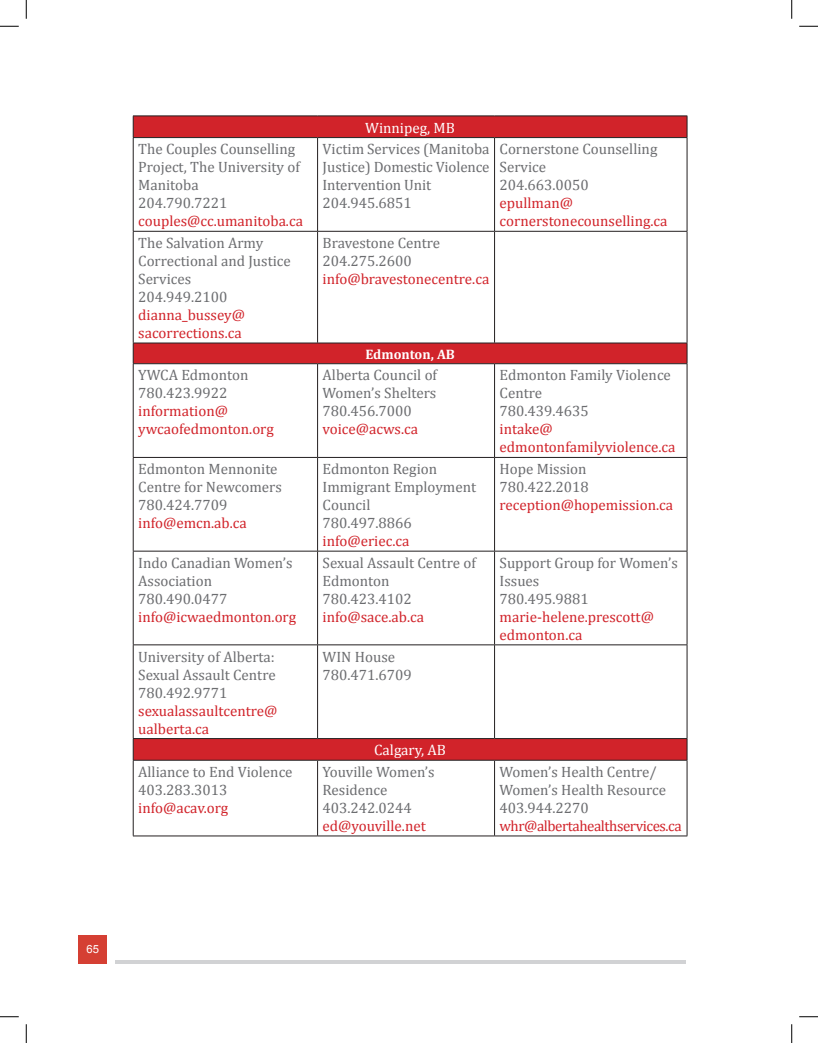
<style>
.page{position:relative;width:818px;height:1043px;background:#fff}
.page>*{position:absolute;margin:0;border:0;box-sizing:border-box;transform-origin:0 0}
.t1{font:15px/18px "Cambria";color:#6c6d70}
.t2{font:15px/18px "Cambria";color:#d1232a}
.t3{font:15px "Cambria";letter-spacing:-.03em;color:#d1232a}
.t4{font:15px "Cambria";color:#fff}
.t5{font:700 13.75px "Cambria";color:#fff}
.t6{font:11.25px "Arial";color:#fff}
</style>
<div class="page">
<hr style="left:115px;top:960px;width:570px;height:3px;background:#d1d2d4">
<div style="left:78px;top:935px;width:29px;height:28px;background:#d53f33"></div>
<div style="left:134px;top:117px;width:552px;height:643px;background:#d1232a"></div>
<svg style="left:134px;top:138px;width:552px;height:600px"></svg>
<hr style="left:133px;top:116px;width:184px;height:1px;background:#231f20">
<svg style="left:133px;top:116px;width:1px;height:21px"></svg>
<hr style="left:317px;top:116px;width:177px;height:1px;background:#231f20">
<hr style="left:494px;top:116px;width:193px;height:1px;background:#231f20">
<svg style="left:686px;top:116px;width:1px;height:21px"></svg>
<hr style="left:133px;top:137px;width:184px;height:1px;background:#231f20">
<hr style="left:133px;top:138px;width:1px;height:93px;background:#231f20">
<hr style="left:317px;top:137px;width:177px;height:1px;background:#231f20">
<hr style="left:317px;top:138px;width:1px;height:93px;background:#231f20">
<hr style="left:494px;top:137px;width:193px;height:1px;background:#231f20">
<hr style="left:494px;top:138px;width:1px;height:93px;background:#231f20">
<hr style="left:686px;top:138px;width:1px;height:93px;background:#231f20">
<hr style="left:133px;top:231px;width:184px;height:1px;background:#231f20">
<hr style="left:133px;top:232px;width:1px;height:111px;background:#231f20">
<hr style="left:317px;top:231px;width:177px;height:1px;background:#231f20">
<hr style="left:317px;top:232px;width:1px;height:111px;background:#231f20">
<hr style="left:494px;top:231px;width:193px;height:1px;background:#231f20">
<hr style="left:494px;top:232px;width:1px;height:111px;background:#231f20">
<hr style="left:686px;top:232px;width:1px;height:111px;background:#231f20">
<hr style="left:133px;top:343px;width:184px;height:1px;background:#231f20">
<svg style="left:133px;top:343px;width:1px;height:20px"></svg>
<hr style="left:317px;top:343px;width:177px;height:1px;background:#231f20">
<hr style="left:494px;top:343px;width:193px;height:1px;background:#231f20">
<svg style="left:686px;top:343px;width:1px;height:20px"></svg>
<hr style="left:133px;top:363px;width:184px;height:1px;background:#231f20">
<hr style="left:133px;top:364px;width:1px;height:93px;background:#231f20">
<hr style="left:317px;top:363px;width:177px;height:1px;background:#231f20">
<hr style="left:317px;top:364px;width:1px;height:93px;background:#231f20">
<hr style="left:494px;top:363px;width:193px;height:1px;background:#231f20">
<hr style="left:494px;top:364px;width:1px;height:93px;background:#231f20">
<hr style="left:686px;top:364px;width:1px;height:93px;background:#231f20">
<hr style="left:133px;top:457px;width:184px;height:1px;background:#231f20">
<hr style="left:133px;top:458px;width:1px;height:93px;background:#231f20">
<hr style="left:317px;top:457px;width:177px;height:1px;background:#231f20">
<hr style="left:317px;top:458px;width:1px;height:93px;background:#231f20">
<hr style="left:494px;top:457px;width:193px;height:1px;background:#231f20">
<hr style="left:494px;top:458px;width:1px;height:93px;background:#231f20">
<hr style="left:686px;top:458px;width:1px;height:93px;background:#231f20">
<hr style="left:133px;top:551px;width:184px;height:1px;background:#231f20">
<hr style="left:133px;top:551px;width:1px;height:93px;background:#231f20">
<hr style="left:317px;top:551px;width:177px;height:1px;background:#231f20">
<hr style="left:317px;top:551px;width:1px;height:93px;background:#231f20">
<hr style="left:494px;top:551px;width:193px;height:1px;background:#231f20">
<hr style="left:494px;top:551px;width:1px;height:93px;background:#231f20">
<hr style="left:686px;top:551px;width:1px;height:93px;background:#231f20">
<hr style="left:133px;top:644px;width:184px;height:1px;background:#231f20">
<hr style="left:133px;top:645px;width:1px;height:93px;background:#231f20">
<hr style="left:317px;top:644px;width:177px;height:1px;background:#231f20">
<hr style="left:317px;top:645px;width:1px;height:93px;background:#231f20">
<hr style="left:494px;top:644px;width:193px;height:1px;background:#231f20">
<hr style="left:494px;top:645px;width:1px;height:93px;background:#231f20">
<hr style="left:686px;top:645px;width:1px;height:93px;background:#231f20">
<hr style="left:133px;top:738px;width:184px;height:1px;background:#231f20">
<svg style="left:133px;top:739px;width:1px;height:21px"></svg>
<hr style="left:317px;top:738px;width:177px;height:1px;background:#231f20">
<hr style="left:494px;top:738px;width:193px;height:1px;background:#231f20">
<svg style="left:686px;top:739px;width:1px;height:21px"></svg>
<hr style="left:133px;top:760px;width:184px;height:1px;background:#231f20">
<hr style="left:133px;top:760px;width:1px;height:75px;background:#231f20">
<hr style="left:317px;top:760px;width:177px;height:1px;background:#231f20">
<hr style="left:317px;top:760px;width:1px;height:75px;background:#231f20">
<hr style="left:494px;top:760px;width:193px;height:1px;background:#231f20">
<hr style="left:494px;top:760px;width:1px;height:75px;background:#231f20">
<hr style="left:686px;top:760px;width:1px;height:75px;background:#231f20">
<hr style="left:133px;top:835px;width:184px;height:1px;background:#231f20">
<hr style="left:317px;top:835px;width:177px;height:1px;background:#231f20">
<hr style="left:494px;top:835px;width:193px;height:1px;background:#231f20">
<svg style="left:0;top:25px;width:19px;height:2px"></svg>
<svg style="left:799px;top:25px;width:19px;height:2px"></svg>
<svg style="left:0;top:1016px;width:19px;height:1px"></svg>
<svg style="left:799px;top:1016px;width:19px;height:1px"></svg>
<svg style="left:25px;top:0;width:2px;height:19px"></svg>
<svg style="left:25px;top:1024px;width:2px;height:18px"></svg>
<svg style="left:791px;top:0;width:1px;height:19px"></svg>
<svg style="left:791px;top:1024px;width:1px;height:18px"></svg>
<p class="t1" style="left:138px;top:140px;width:163px">The Couples Counselling<br>Project, The University of<br>Manitoba<br>204.790.7221</p>
<p class="t2" style="left:138px;top:212px;width:166px">couples@cc.umanitoba.ca</p>
<p class="t1" style="left:138px;top:234px;width:154px">The Salvation Army<br>Correctional and Justice<br>Services<br>204.949.2100</p>
<p class="t2" style="left:138px;top:306px;width:108px">dianna_bussey@ sacorrections.ca</p>
<p class="t1" style="left:138px;top:366px;width:112px">YWCA Edmonton<br>780.423.9922</p>
<p class="t2" style="left:138px;top:402px;width:137px">information@ ywcaofedmonton.org</p>
<p class="t1" style="left:138px;top:460px;width:145px">Edmonton Mennonite<br>Centre for Newcomers<br>780.424.7709</p>
<p class="t2" style="left:138px;top:514px;width:110px">info@emcn.ab.ca</p>
<p class="t1" style="left:138px;top:553px;width:156px">Indo Canadian Women’s<br>Association<br>780.490.0477</p>
<p class="t2" style="left:138px;top:607px;width:159px">info@icwaedmonton.org</p>
<p class="t1" style="left:138px;top:647px;width:139px;text-align:justify">University of Alberta:<br>Sexual Assault Centre 780.492.9771</p>
<p class="t2" style="left:138px;top:701px;width:141px">sexualassaultcentre@ ualberta.ca</p>
<p class="t1" style="left:138px;top:762px;width:156px">Alliance to End Violence<br>403.283.3013</p>
<p class="t2" style="left:138px;top:798px;width:91px">info@acav.org</p>
<p class="t4" style="left:365px;top:119px;width:91px">Winnipeg, MB</p>
<p class="t1" style="left:322px;top:140px;width:168px">Victim Services (Manitoba<br>Justice) Domestic Violence<br>Intervention Unit<br>204.945.6851</p>
<p class="t1" style="left:499px;top:140px;width:159px">Cornerstone Counselling<br>Service<br>204.663.0050</p>
<p class="t2" style="left:499px;top:194px;width:169px">epullman@ cornerstonecounselling.ca</p>
<p class="t1" style="left:322px;top:234px;width:119px">Bravestone Centre<br>204.275.2600</p>
<p class="t2" style="left:322px;top:270px;width:168px">info@bravestonecentre.ca</p>
<p class="t5" style="left:365px;top:344px;width:91px">Edmonton, AB</p>
<p class="t1" style="left:322px;top:366px;width:116px;text-align:justify">Alberta Council of Women’s Shelters 780.456.7000</p>
<p class="t2" style="left:322px;top:420px;width:97px">voice@acws.ca</p>
<p class="t1" style="left:322px;top:460px;width:155px">Edmonton Region<br>Immigrant Employment<br>Council<br>780.497.8866</p>
<p class="t2" style="left:322px;top:532px;width:88px">info@eriec.ca</p>
<p class="t1" style="left:322px;top:553px;width:155px">Sexual Assault Centre of<br>Edmonton<br>780.423.4102</p>
<p class="t2" style="left:322px;top:607px;width:103px">info@sace.ab.ca</p>
<p class="t1" style="left:322px;top:647px;width:91px">WIN House<br>780.471.6709</p>
<p class="t1" style="left:499px;top:366px;width:173px">Edmonton Family Violence<br>Centre<br>780.439.4635</p>
<p class="t2" style="left:499px;top:420px;width:177px">intake@ edmontonfamilyviolence.ca</p>
<p class="t1" style="left:499px;top:460px;width:91px">Hope Mission<br>780.422.2018</p>
<p class="t2" style="left:499px;top:496px;width:175px">reception@hopemission.ca</p>
<p class="t1" style="left:499px;top:553px;width:180px">Support Group for Women’s<br>Issues<br>780.495.9881</p>
<p class="t2" style="left:499px;top:607px;width:156px">marie-helene.prescott@ edmonton.ca</p>
<p class="t4" style="left:374px;top:741px;width:73px">Calgary, AB</p>
<p class="t1" style="left:322px;top:762px;width:114px">Youville Women’s<br>Residence<br>403.242.0244</p>
<p class="t2" style="left:322px;top:816px;width:105px">ed@youville.net</p>
<p class="t1" style="left:499px;top:762px;width:168px">Women’s Health Centre/<br>Women’s Health Resource<br>403.944.2270</p>
<p class="t3" style="left:499px;top:817px;width:184px">whr@albertahealthservices.ca</p>
<p class="t6" style="left:86px;top:942px;width:14px">65</p>
</div>
